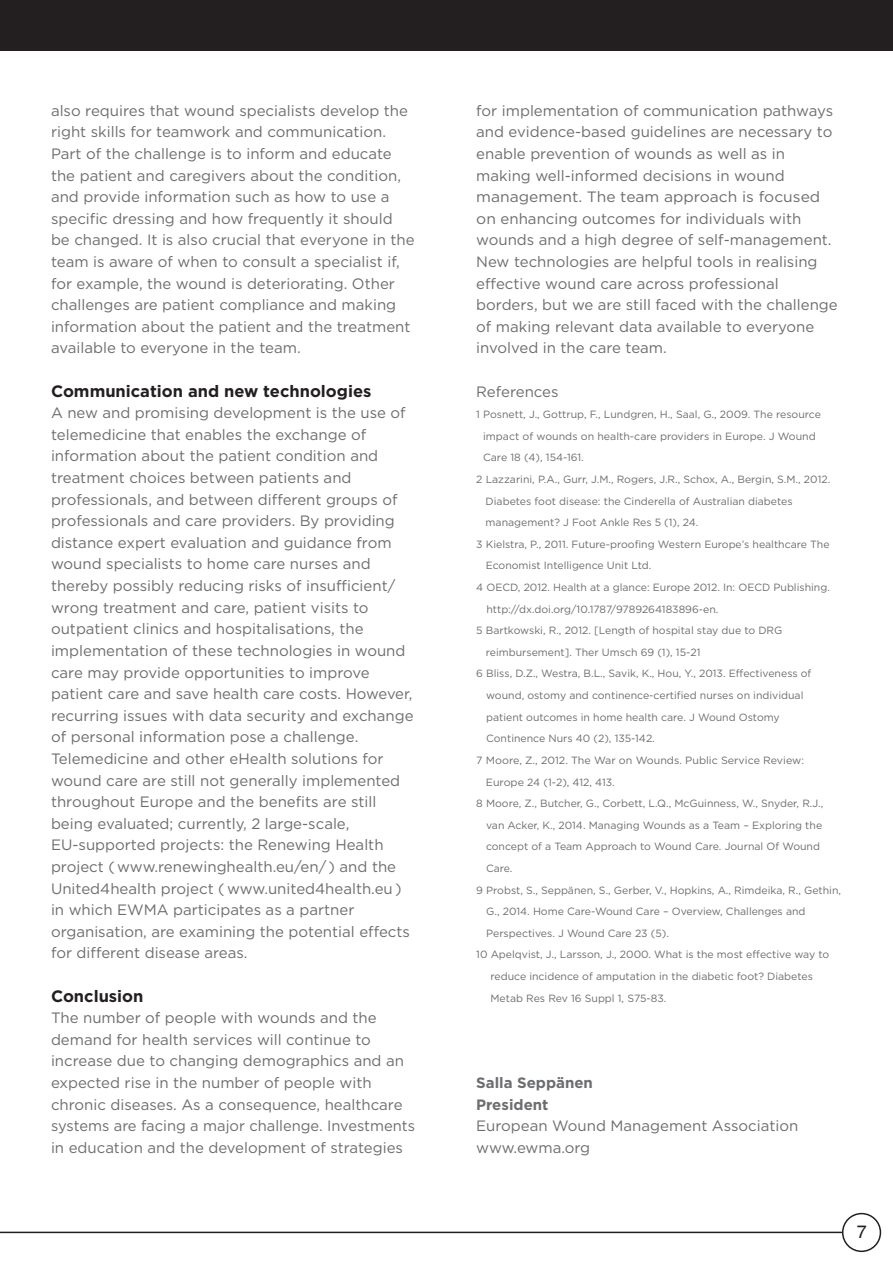
<style>
.page{position:relative;width:893px;height:1263px;background:#fff}
.page>*{position:absolute;margin:0;border:0;box-sizing:border-box;transform-origin:0 0}
.t1{font:18px "Helvetica";color:#231f20}
.t2{font:700 16.5px "Gotham";color:#231f20}
.t3{font:15px/21.6px "Gotham";color:#6c6d70}
.t4{font:700 15px/21.6px "Gotham";color:#6c6d70}
.t5{font:10.5px "Gotham";color:#6c6d70}
</style>
<div class="page">
<div style="left:0;top:0;width:893px;height:51px;background:#231f20"></div>
<svg style="left:842px;top:1213px;width:39px;height:39px"></svg>
<hr style="left:0;top:1231px;width:842px;height:2px;background:#231f20">
<p class="t3" style="left:51px;top:101px;width:365px">also requires that wound specialists develop the right skills for teamwork and communication.<br>Part of the challenge is to inform and educate the patient and caregivers about the condition, and provide information such as how to use a specific dressing and how frequently it should be changed. It is also crucial that everyone in the team is aware of when to consult a specialist if, for example, the wound is deteriorating. Other challenges are patient compliance and making information about the patient and the treatment available to everyone in the team.</p>
<p class="t2" style="left:51px;top:385px;width:322px">Communication and new technologies</p>
<p class="t3" style="left:51px;top:403px;width:364px">A new and promising development is the use of telemedicine that enables the exchange of information about the patient condition and treatment choices between patients and professionals, and between different groups of professionals and care providers. By providing distance expert evaluation and guidance from wound specialists to home care nurses and thereby possibly reducing risks of insufficient/ wrong treatment and care, patient visits to outpatient clinics and hospitalisations, the implementation of these technologies in wound care may provide opportunities to improve patient care and save health care costs. However, recurring issues with data security and exchange of personal information pose a challenge.<br>Telemedicine and other eHealth solutions for wound care are still not generally implemented throughout Europe and the benefits are still being evaluated; currently, 2 large-scale, EU-supported projects: the Renewing Health project ( www.renewinghealth.eu/en/ ) and the United4health project ( www.united4health.eu ) in which EWMA participates as a partner organisation, are examining the potential effects for different disease areas.</p>
<p class="t2" style="left:51px;top:990px;width:94px">Conclusion</p>
<p class="t3" style="left:51px;top:1008px;width:366px">The number of people with wounds and the demand for health services will continue to increase due to changing demographics and an expected rise in the number of people with chronic diseases. As a consequence, healthcare systems are facing a major challenge. Investments in education and the development of strategies</p>
<p class="t3" style="left:476px;top:101px;width:363px">for implementation of communication pathways and evidence-based guidelines are necessary to enable prevention of wounds as well as in making well-informed decisions in wound management. The team approach is focused on enhancing outcomes for individuals with wounds and a high degree of self-management.<br>New technologies are helpful tools in realising effective wound care across professional borders, but we are still faced with the challenge of making relevant data available to everyone involved in the care team.</p>
<p class="t3" style="left:476px;top:382px;width:84px">References</p>
<p class="t5" style="left:476px;top:411px;width:346px">1 Posnett, J., Gottrup, F., Lundgren, H., Saal, G., 2009. The resource</p>
<p class="t5" style="left:483px;top:432px;width:334px">impact of wounds on health-care providers in Europe. J Wound</p>
<p class="t5" style="left:483px;top:454px;width:102px">Care 18 (4), 154-161.</p>
<p class="t5" style="left:476px;top:476px;width:356px">2 Lazzarini, P.A., Gurr, J.M., Rogers, J.R., Schox, A., Bergin, S.M., 2012.</p>
<p class="t5" style="left:486px;top:497px;width:309px">Diabetes foot disease: the Cinderella of Australian diabetes</p>
<p class="t5" style="left:486px;top:519px;width:214px">management? J Foot Ankle Res 5 (1), 24.</p>
<p class="t5" style="left:476px;top:540px;width:355px">3 Kielstra, P., 2011. Future-proofing Western Europe’s healthcare The</p>
<p class="t5" style="left:486px;top:562px;width:167px">Economist Intelligence Unit Ltd.</p>
<p class="t5" style="left:476px;top:584px;width:355px">4 OECD, 2012. Health at a glance: Europe 2012. In: OECD Publishing.</p>
<p class="t5" style="left:486px;top:605px;width:234px">http://dx.doi.org/10.1787/9789264183896-en.</p>
<p class="t5" style="left:476px;top:627px;width:308px">5 Bartkowski, R., 2012. [Length of hospital stay due to DRG</p>
<p class="t5" style="left:486px;top:648px;width:216px">reimbursement]. Ther Umsch 69 (1), 15-21</p>
<p class="t5" style="left:476px;top:670px;width:337px">6 Bliss, D.Z., Westra, B.L., Savik, K., Hou, Y., 2013. Effectiveness of</p>
<p class="t5" style="left:486px;top:692px;width:319px">wound, ostomy and continence-certified nurses on individual</p>
<p class="t5" style="left:486px;top:713px;width:295px">patient outcomes in home health care. J Wound Ostomy</p>
<p class="t5" style="left:486px;top:735px;width:170px">Continence Nurs 40 (2), 135-142.</p>
<p class="t5" style="left:476px;top:756px;width:329px">7 Moore, Z., 2012. The War on Wounds. Public Service Review:</p>
<p class="t5" style="left:486px;top:778px;width:131px">Europe 24 (1-2), 412, 413.</p>
<p class="t5" style="left:476px;top:800px;width:349px">8 Moore, Z., Butcher, G., Corbett, L.Q., McGuinness, W., Snyder, R.J.,</p>
<p class="t5" style="left:486px;top:821px;width:338px">van Acker, K., 2014. Managing Wounds as a Team – Exploring the</p>
<p class="t5" style="left:486px;top:843px;width:335px">concept of a Team Approach to Wound Care. Journal Of Wound</p>
<p class="t5" style="left:486px;top:864px;width:28px">Care.</p>
<p class="t5" style="left:476px;top:886px;width:366px">9 Probst, S., Seppänen, S., Gerber, V., Hopkins, A., Rimdeika, R., Gethin,</p>
<p class="t5" style="left:486px;top:908px;width:321px">G., 2014. Home Care-Wound Care – Overview, Challenges and</p>
<p class="t5" style="left:486px;top:929px;width:184px">Perspectives. J Wound Care 23 (5).</p>
<p class="t5" style="left:476px;top:951px;width:355px">10 Apelqvist, J., Larsson, J., 2000. What is the most effective way to</p>
<p class="t5" style="left:490px;top:972px;width:324px">reduce incidence of amputation in the diabetic foot? Diabetes</p>
<p class="t5" style="left:490px;top:994px;width:177px">Metab Res Rev 16 Suppl 1, S75-83.</p>
<p class="t4" style="left:476px;top:1073px;width:118px">Salla Seppänen<br>President</p>
<p class="t3" style="left:476px;top:1116px;width:324px">European Wound Management Association www.ewma.org</p>
<p class="t1" style="left:857px;top:1221px;width:12px">7</p>
</div>
